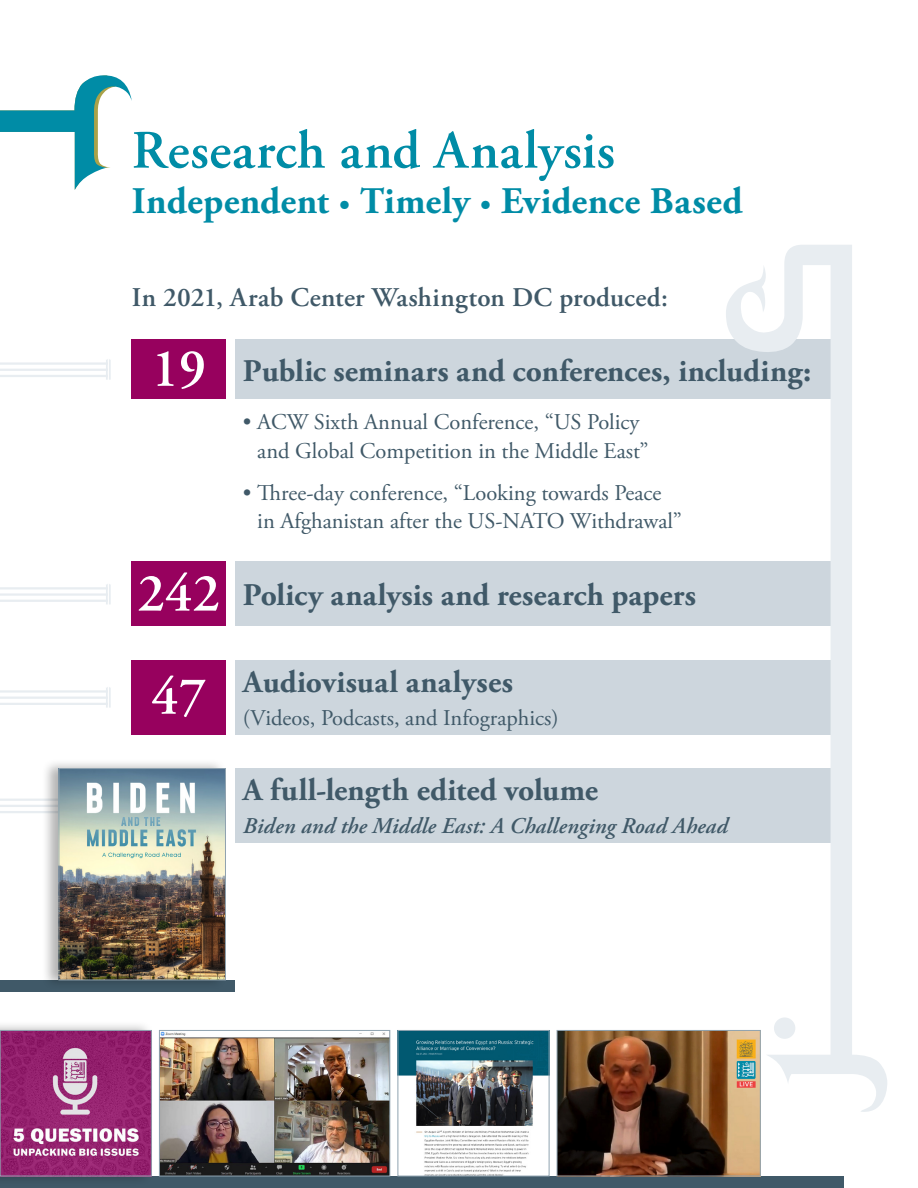
<style>
.page{position:relative;width:918px;height:1188px;background:#fff}
.page>*{position:absolute;margin:0;border:0;box-sizing:border-box;transform-origin:0 0}
.Headers_-_Teal{font:600 54px "Adobe Garamond Pro";letter-spacing:.01em;color:#008ca6}
.t1{font:600 54px "Adobe Garamond Pro";color:#fff}
.Headers_-_Teal-2{font:700 37.5px "Adobe Garamond Pro";letter-spacing:.005em;color:#008ca6}
.Hightlight_text{font:700 31.5px "Adobe Garamond Pro";letter-spacing:.005em;color:#405968}
.Headers_-_Teal-3{font:30px "Adobe Garamond Pro";color:#008ca6}
.Body_Text___18_pt{font:600 27px "Adobe Garamond Pro";letter-spacing:.01em;color:#405968}
.Hightlight_text-2{font:22.5px/28.5px "Adobe Garamond Pro";color:#405968}
.Hightlight_text-3{font:italic 600 22.5px "Adobe Garamond Pro";letter-spacing:.005em;color:#405968}
</style>
<div class="page">
<svg style="left:0;top:75px;width:132px;height:115px"></svg>
<div style="left:132px;top:562px;width:94px;height:64px;background:#97015e"></div>
<div style="left:235px;top:562px;width:607px;height:64px;background:#cdd6dd"></div>
<svg style="left:106px;top:584px;width:5px;height:20px"></svg>
<hr style="left:0;top:600px;width:108px;height:2px;background:#e8edf1">
<hr style="left:0;top:593px;width:108px;height:3px;background:#e8edf1">
<hr style="left:0;top:587px;width:108px;height:2px;background:#e8edf1">
<hr style="left:0;top:811px;width:108px;height:2px;background:#e8edf1">
<hr style="left:0;top:805px;width:108px;height:2px;background:#e8edf1">
<hr style="left:0;top:799px;width:108px;height:2px;background:#e8edf1">
<div style="left:132px;top:339px;width:94px;height:60px;background:#97015e"></div>
<div style="left:132px;top:660px;width:94px;height:74px;background:#97015e"></div>
<div style="left:235px;top:339px;width:607px;height:60px;background:#cdd6dd"></div>
<div style="left:235px;top:660px;width:607px;height:74px;background:#cdd6dd"></div>
<div style="left:235px;top:768px;width:607px;height:74px;background:#cdd6dd"></div>
<div style="left:0;top:980px;width:235px;height:12px;background:#405968"></div>
<div style="left:0;top:1176px;width:844px;height:12px;background:#405968"></div>
<div style="left:41px;top:758px;width:187px;height:232px;background:#000;opacity:.3"></div>
<img style="left:61px;top:770px;width:163px;height:208px">
<div style="left:59px;top:768px;width:167px;height:212px;border:1px solid #90a3b0"></div>
<svg style="left:726px;top:245px;width:161px;height:867px"></svg>
<div style="left:774px;top:1017px;width:21px;height:22px;background:#e8edf1;border-radius:50%"></div>
<svg style="left:106px;top:359px;width:5px;height:21px"></svg>
<hr style="left:0;top:375px;width:108px;height:2px;background:#e8edf1">
<hr style="left:0;top:369px;width:108px;height:2px;background:#e8edf1">
<hr style="left:0;top:362px;width:108px;height:3px;background:#e8edf1">
<svg style="left:106px;top:687px;width:5px;height:21px"></svg>
<hr style="left:0;top:703px;width:108px;height:2px;background:#e8edf1">
<hr style="left:0;top:697px;width:108px;height:2px;background:#e8edf1">
<hr style="left:0;top:690px;width:108px;height:3px;background:#e8edf1">
<img style="left:400px;top:1032px;width:147px;height:140px">
<div style="left:398px;top:1030px;width:151px;height:146px;border:1px solid #90a3b0"></div>
<div style="left:0;top:1020px;width:153px;height:166px;background:#000;opacity:.3"></div>
<img style="left:2px;top:1032px;width:148px;height:142px">
<div style="left:0;top:1030px;width:152px;height:146px;border:1px solid #90a3b0"></div>
<img style="left:559px;top:1032px;width:200px;height:142px">
<div style="left:557px;top:1030px;width:204px;height:146px;border:1px solid #90a3b0"></div>
<img style="left:161px;top:1032px;width:227px;height:142px">
<div style="left:159px;top:1030px;width:231px;height:146px;border:1px solid #90a3b0"></div>
<p class="Headers_-_Teal" style="left:132px;top:119px;width:485px">Research and Analysis</p>
<p class="Headers_-_Teal-2" style="left:501px;top:179px;width:243px">Evidence Based</p>
<p class="Headers_-_Teal-2" style="left:132px;top:179px;width:199px">Independent</p>
<p class="Headers_-_Teal-2" style="left:360px;top:179px;width:111px">Timely</p>
<p class="Headers_-_Teal-3" style="left:339px;top:187px;width:13px">•</p>
<p class="Headers_-_Teal-3" style="left:480px;top:187px;width:13px">•</p>
<p class="Body_Text___18_pt" style="left:132px;top:282px;width:538px">In 2021, Arab Center Washington DC produced:</p>
<p class="t1" style="left:151px;top:338px;width:57px">19</p>
<p class="t1" style="left:138px;top:562px;width:84px">242</p>
<p class="t1" style="left:151px;top:665px;width:57px">47</p>
<p class="Hightlight_text" style="left:243px;top:352px;width:570px">Public seminars and conferences, including:</p>
<p class="Hightlight_text-2" style="left:257px;top:409px;width:393px;text-indent:-14px">• ACW Sixth Annual Conference “, US Policy and Global Competition in the Middle East“</p>
<p class="Hightlight_text-2" style="left:257px;top:479px;width:426px;text-indent:-14px">• Three-day conference “, Looking towards Peace in Afghanistan after the US-NATO Withdrawal“</p>
<p class="Hightlight_text" style="left:243px;top:577px;width:455px">Policy analysis and research papers</p>
<p class="Hightlight_text" style="left:243px;top:664px;width:272px">Audiovisual analyses</p>
<p class="Hightlight_text-2" style="left:243px;top:704px;width:317px">(Videos, Podcasts, and Infographics(</p>
<p class="Hightlight_text" style="left:243px;top:772px;width:357px">A full-length edited volume</p>
<p class="Hightlight_text-3" style="left:243px;top:813px;width:486px">Biden and the Middle East A: Challenging Road Ahead</p>
</div>
